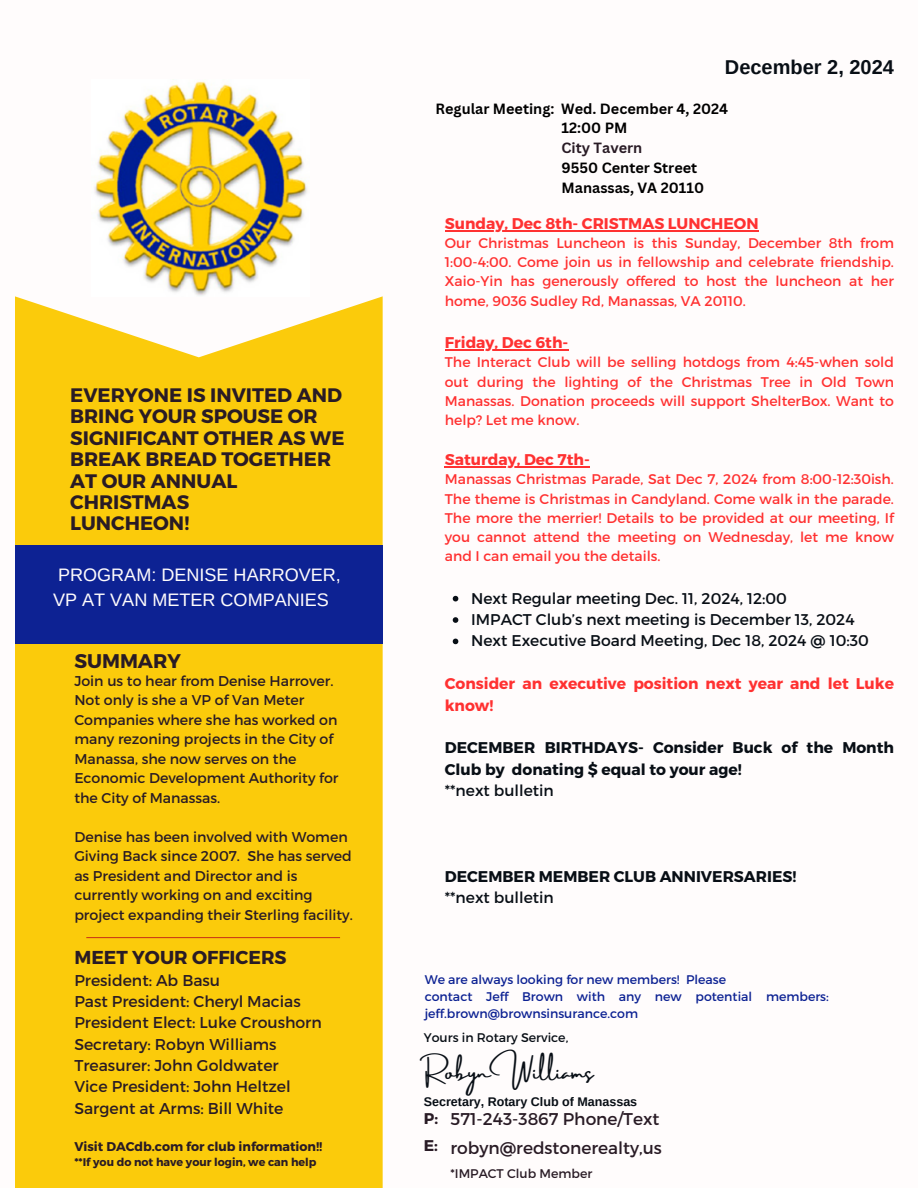
<style>
.page{position:relative;width:918px;height:1188px;background:#fff}
.page>*{position:absolute;margin:0;border:0;box-sizing:border-box;transform-origin:0 0}
.t1{font:21px "Amsterdam Three";color:#080e15}
.t2{font:700 19.95px "Arimo";color:#080e15}
.t3{font:700 19.8px "Montserrat";color:#291b25}
.t4{font:700 19.5px/21.3px "Montserrat";color:#291b25}
.t5{font:700 18.75px "Montserrat";color:#291b25}
.t6{font:18px/24.8px "Arimo";color:#fffcfc}
.t7{font:16.95px/29.2px "Montserrat";color:#291b25}
.t8{font:15.6px "Montserrat";color:#291b25}
.t9{font:15.45px "Montserrat";color:#080e15}
.t10{font:700 15.45px/21.3px "Montserrat";color:#ff3131}
.t11{font:700 15.45px/21.3px "Montserrat";color:#080e15}
.t12{font:700 15.45px/26.4px "Montserrat";color:#291b25}
.t13{font:700 14.4px "Canva Sans";color:#000}
.t14{font:700 14.4px "Canva Sans";color:#291b25}
.t15{font:14.25px/19.5px "Montserrat";color:#291b25}
.t16{font:13.95px/19.2px "Montserrat";color:#ff3131;text-align:justify}
.t17{font:700 12.6px "Montserrat";color:#291b25}
.t18{font:12.45px/16.6px "Montserrat";color:#0d2293}
.t19{font:700 12.45px "Arimo";color:#080e15}
.t20{font:12.45px "Montserrat";color:#080e15}
.t21{font:12.45px "Montserrat";color:#291b25}
.t22{font:700 11.1px "Montserrat";color:#291b25}
</style>
<div class="page">
<div style="left:15px;top:296px;width:368px;height:892px;background:#fbcb0b"></div>
<div style="left:15px;top:545px;width:367px;height:98px;background:#0d2293"></div>
<hr style="left:86px;top:937px;width:254px;height:1px;background:#cd3f14">
<img style="left:94px;top:81px;width:214px;height:215px">
<hr style="left:445px;top:230px;width:314px;height:1px;background:#ff3131">
<hr style="left:445px;top:349px;width:123px;height:2px;background:#ff3131">
<hr style="left:445px;top:466px;width:145px;height:2px;background:#ff3131">
<svg style="left:453px;top:596px;width:5px;height:5px"></svg>
<svg style="left:453px;top:617px;width:5px;height:6px"></svg>
<svg style="left:453px;top:639px;width:5px;height:5px"></svg>
<h1 class="t4" style="left:70px;top:383px;width:276px">EVERYONE IS INVITED AND<br>BRING YOUR SPOUSE OR<br>SIGNIFICANT OTHER AS WE<br>BREAK BREAD TOGETHER<br>AT OUR ANNUAL<br>CHRISTMAS<br>LUNCHEON!</h1>
<h1 class="t6" style="left:53px;top:562px;width:289px">PROGRAM: DENISE HARROVER,<br>VP AT VAN METER COMPANIES</h1>
<p class="t3" style="left:74px;top:648px;width:108px">SUMMARY</p>
<p class="t15" style="left:74px;top:670px;width:266px">Join us to hear from Denise Harrover.<br>Not only is she a VP of Van Meter<br>Companies where she has worked on many rezoning projects in the City of<br>Manassa, she now serves on the<br>Economic Development Authority for the City of Manassas.</p>
<p class="t15" style="left:74px;top:826px;width:280px">Denise has been involved with Women Giving Back since 2007. She has served as President and Director and is currently working on and exciting project expanding their Sterling facility.</p>
<p class="t5" style="left:74px;top:946px;width:214px">MEET YOUR OFFICERS</p>
<p class="t8" style="left:74px;top:970px;width:147px">President: Ab Basu</p>
<p class="t8" style="left:74px;top:991px;width:228px">Past President: Cheryl Macias</p>
<p class="t8" style="left:74px;top:1013px;width:249px">President Elect: Luke Croushorn</p>
<p class="t8" style="left:74px;top:1034px;width:204px">Secretary: Robyn Williams</p>
<p class="t8" style="left:74px;top:1055px;width:206px">Treasurer: John Goldwater</p>
<p class="t8" style="left:74px;top:1077px;width:218px">Vice President: John Heltzel</p>
<p class="t8" style="left:74px;top:1098px;width:211px">Sargent at Arms: Bill White</p>
<p class="t17" style="left:74px;top:1138px;width:250px">Visit DACdb.com for club information!!</p>
<p class="t22" style="left:74px;top:1155px;width:244px">**If you do not have your login, we can help</p>
<p class="t2" style="left:725px;top:56px;width:171px">December 2, 2024</p>
<p class="t13" style="left:436px;top:98px;width:294px">Regular Meeting: Wed. December 4, 2024</p>
<p class="t13" style="left:562px;top:118px;width:67px">12:00 PM</p>
<p class="t14" style="left:562px;top:138px;width:82px">City Tavern</p>
<p class="t13" style="left:562px;top:158px;width:137px">9550 Center Street</p>
<p class="t13" style="left:562px;top:178px;width:144px">Manassas, VA 20110</p>
<p class="t10" style="left:445px;top:212px;width:315px">Sunday, Dec 8th- CRISTMAS LUNCHEON</p>
<p class="t16" style="left:445px;top:233px;width:451px">Our Christmas Luncheon is this Sunday, December 8th from 1:00-4:00. Come join us in fellowship and celebrate friendship.<br>Xaio-Yin has generously offered to host the luncheon at her home, 9036 Sudley Rd, Manassas, VA 20110.</p>
<p class="t10" style="left:445px;top:331px;width:125px">Friday, Dec 6th-</p>
<p class="t16" style="left:445px;top:352px;width:451px">The Interact Club will be selling hotdogs from 4:45-when sold out during the lighting of the Christmas Tree in Old Town Manassas. Donation proceeds will support ShelterBox. Want to help? Let me know.</p>
<p class="t10" style="left:445px;top:448px;width:146px">Saturday, Dec 7th-</p>
<p class="t16" style="left:445px;top:469px;width:451px">Manassas Christmas Parade, Sat Dec 7, 2024 from 8:00-12:30ish.<br>The theme is Christmas in Candyland. Come walk in the parade.<br>The more the merrier! Details to be provided at our meeting, If you cannot attend the meeting on Wednesday, let me know and I can email you the details.</p>
<p class="t9" style="left:471px;top:588px;width:317px">Next Regular meeting Dec. 11, 2024, 12:00</p>
<p class="t9" style="left:471px;top:610px;width:385px">IMPACT Club’s next meeting is December 13, 2024</p>
<p class="t9" style="left:471px;top:631px;width:399px">Next Executive Board Meeting, Dec 18, 2024 @ 10:30</p>
<p class="t10" style="left:445px;top:672px;width:451px">Consider an executive position next year and let Luke know!</p>
<p class="t11" style="left:445px;top:736px;width:451px">DECEMBER BIRTHDAYS- Consider Buck of the Month<br>Club by donating $ equal to your age!</p>
<p class="t9" style="left:445px;top:781px;width:111px">**next bulletin</p>
<p class="t11" style="left:445px;top:865px;width:353px">DECEMBER MEMBER CLUB ANNIVERSARIES!</p>
<p class="t9" style="left:445px;top:887px;width:111px">**next bulletin</p>
<h2 class="t18" style="left:425px;top:971px;width:303px">We are always looking for new members! Please</h2>
<p class="t18" style="left:425px;top:988px;width:406px">contact Jeff Brown with any new potential members: jeff.brown@brownsinsurance.com</p>
<p class="t20" style="left:424px;top:1029px;width:146px">Yours in Rotary Service,</p>
<p class="t1" style="left:425px;top:1060px;width:170px">RobynWilliams</p>
<p class="t19" style="left:424px;top:1095px;width:215px">Secretary, Rotary Club of Manassas</p>
<h4 class="t7" style="left:451px;top:1103px;width:213px">571-243-3867 Phone/Text robyn@redstonerealty,us</h4>
<h4 class="t21" style="left:451px;top:1165px;width:143px">*IMPACT Club Member</h4>
<p class="t12" style="left:424px;top:1105px;width:16px">P:<br>E:</p>
</div>
